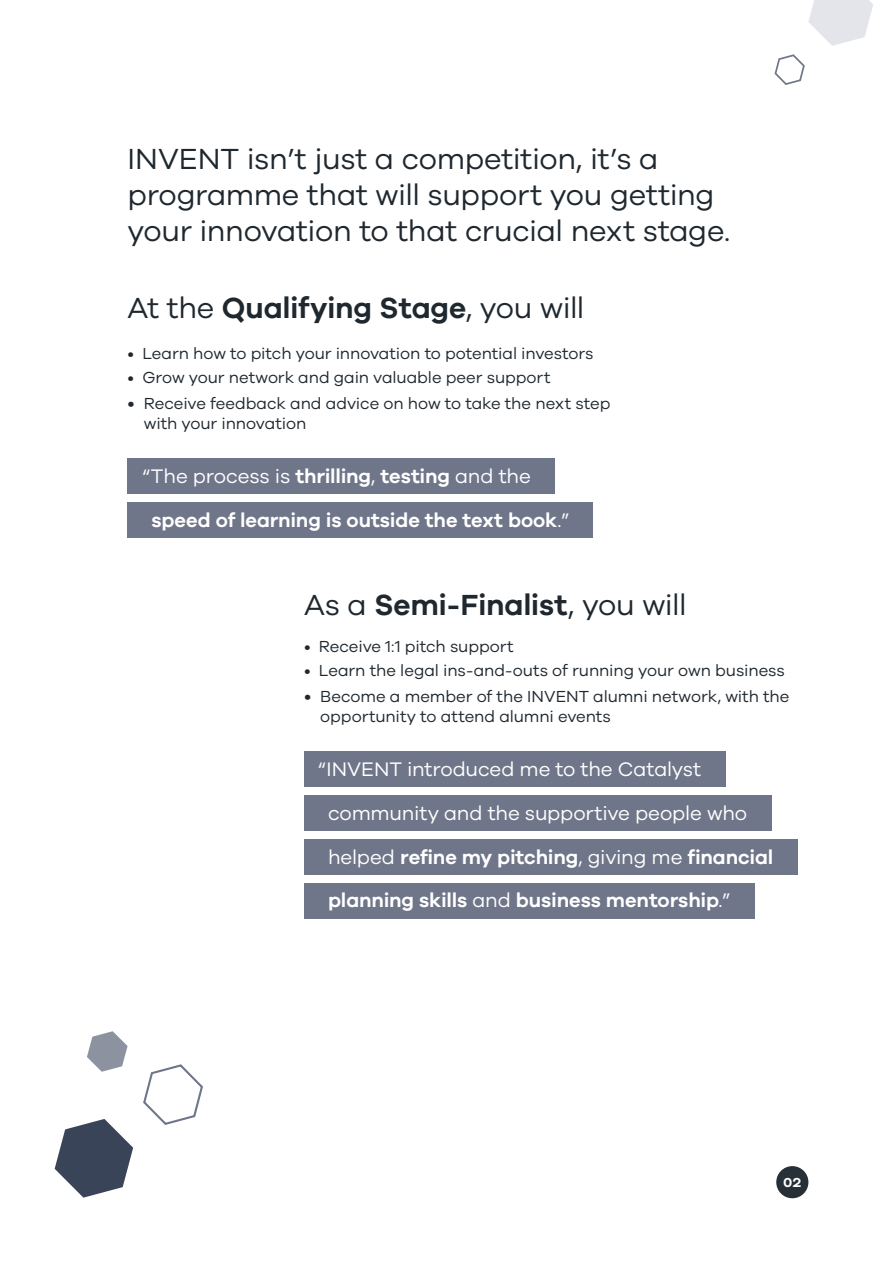
<style>
.page{position:relative;width:893px;height:1263px;background:#fff}
.page>*{position:absolute;margin:0;border:0;box-sizing:border-box;transform-origin:0 0}
.t1{font:30px/36px "Galano Grotesque";letter-spacing:-.01em;color:#1f282f}
.t2{font:600 30px "Galano Grotesque";letter-spacing:-.01em;color:#1f282f}
.t3{font:20.25px/43.7px "Galano Grotesque";letter-spacing:-.01em;color:#fff}
.t4{font:600 20.25px/43.7px "Galano Grotesque";letter-spacing:-.005em;color:#fff}
.t5{font:16.5px/19.8px "Galano Grotesque";letter-spacing:-.005em;color:#1f282f}
.t6{font:700 15px "Bicyclette";color:#fff}
.s1{font-weight:400}
.s2{font-size:18px}
.s3{font-weight:600}
</style>
<div class="page">
<div style="left:776px;top:1166px;width:32px;height:32px;background:#272f37;border-radius:50%"></div>
<svg style="left:143px;top:1064px;width:60px;height:61px"></svg>
<svg style="left:55px;top:1119px;width:78px;height:79px"></svg>
<svg style="left:87px;top:1031px;width:41px;height:41px"></svg>
<svg style="left:808px;top:0;width:65px;height:46px"></svg>
<svg style="left:774px;top:54px;width:31px;height:31px"></svg>
<div style="left:128px;top:502px;width:465px;height:36px;background:#6f7689"></div>
<div style="left:128px;top:458px;width:427px;height:36px;background:#6f7689"></div>
<div style="left:304px;top:883px;width:450px;height:35px;background:#6f7689"></div>
<div style="left:304px;top:839px;width:493px;height:36px;background:#6f7689"></div>
<div style="left:304px;top:795px;width:467px;height:36px;background:#6f7689"></div>
<div style="left:304px;top:751px;width:421px;height:36px;background:#6f7689"></div>
<h1 class="t1" style="left:128px;top:140px;width:604px">INVENT isn’t just a competition, it’s a programme that will support you getting your innovation to that crucial next stage.</h1>
<h1 class="t2" style="left:128px;top:289px;width:458px"><span class="s1">At the</span> Qualifying Stage<span class="s1">, you will</span></h1>
<p class="t5" style="left:128px;top:343px;width:467px">• Learn how to pitch your innovation to potential investors</p>
<p class="t5" style="left:128px;top:367px;width:424px">• Grow your network and gain valuable peer support</p>
<p class="t5" style="left:144px;top:393px;width:468px;text-indent:-16px"><span class="s2">•</span> Receive feedback and advice on how to take the next step with your innovation</p>
<p class="t4" style="left:152px;top:454px;width:419px;text-indent:-9px"><span class="s1">“The process is</span> thrilling<span class="s1">,</span> testing <span class="s1">and the </span>speed of learning is outside the text book<span class="s1">.”</span></p>
<h1 class="t2" style="left:304px;top:587px;width:384px"><span class="s1">As a</span> Semi-Finalist<span class="s1">, you will</span></h1>
<p class="t5" style="left:304px;top:636px;width:211px">• Receive 1:1 pitch support</p>
<p class="t5" style="left:304px;top:660px;width:482px">• Learn the legal ins-and-outs of running your own business</p>
<p class="t5" style="left:320px;top:686px;width:471px;text-indent:-16px"><span class="s2">•</span> Become a member of the INVENT alumni network, with the opportunity to attend alumni events</p>
<p class="t3" style="left:328px;top:747px;width:447px;text-indent:-10px">“INVENT introduced me to the Catalyst community and the supportive people who helped <span class="s3">refine my pitching</span>, giving me <span class="s3">financial planning skills</span> and <span class="s3">business mentorship</span>.”</p>
<p class="t6" style="left:783px;top:1174px;width:20px">02</p>
</div>
